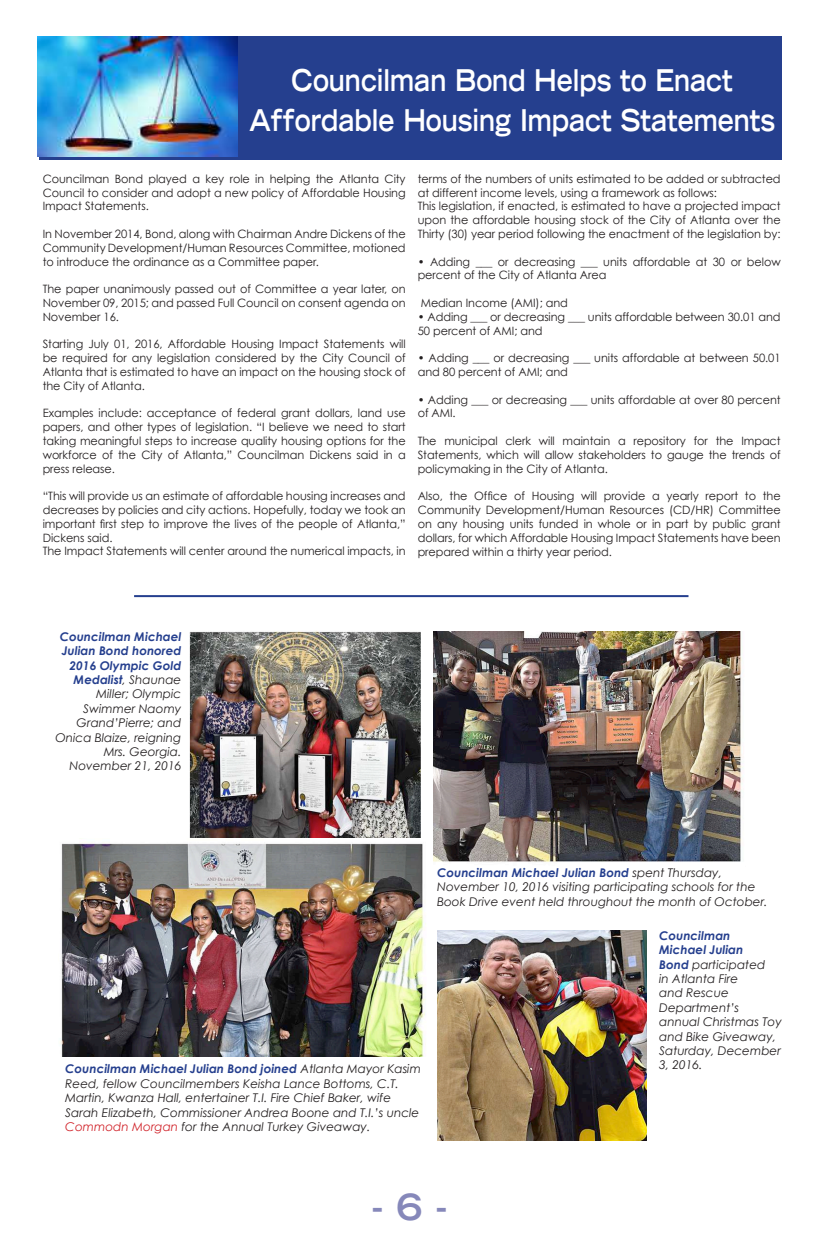
<style>
.page{position:relative;width:819px;height:1260px;background:#fff}
.page>*{position:absolute;margin:0;border:0;box-sizing:border-box;transform-origin:0 0}
.t1{font:700 expanded 36px "Trade Gothic LH";color:#8688ba}
.t2{font:700 expanded 30px/40px "Trade Gothic LH";color:#fff;text-align:center;scale:.8 1}
.t3{font:italic 12px/14.4px "Century Gothic";color:#231f20}
.t4{font:11.5px/13.8px "Century Gothic";letter-spacing:-.005em;color:#231f20;text-align:justify}
.s1{font-weight:700;color:#253f8e}
.s2{color:#d1232a}
</style>
<div class="page">
<div style="left:39px;top:36px;width:743px;height:124px;background:#253f8e"></div>
<hr style="left:134px;top:595px;width:555px;height:2px;background:#253f8e">
<img style="left:38px;top:36px;width:200px;height:120px">
<img style="left:433px;top:632px;width:310px;height:230px">
<img style="left:191px;top:632px;width:228px;height:206px">
<div style="left:181px;top:622px;width:248px;height:251px;border:9px solid #fff"></div>
<img style="left:60px;top:838px;width:367px;height:218px">
<img style="left:437px;top:931px;width:210px;height:209px">
<h2 class="t2" style="left:249px;top:60px;width:659px">Councilman Bond Helps to Enact<br>Affordable Housing Impact Statements</h2>
<p class="t4" style="left:43px;top:172px;width:365px">Councilman Bond played a key role in helping the Atlanta City Council to consider and adopt a new policy of Affordable Housing Impact Statements.</p>
<p class="t4" style="left:43px;top:227px;width:365px">In November 2014, Bond, along with Chairman Andre Dickens of the Community Development/Human Resources Committee, motioned to introduce the ordinance as a Committee paper.</p>
<p class="t4" style="left:43px;top:282px;width:365px">The paper unanimously passed out of Committee a year later, on November 09, 2015; and passed Full Council on consent agenda on November 16.</p>
<p class="t4" style="left:43px;top:337px;width:365px">Starting July 01, 2016, Affordable Housing Impact Statements will be required for any legislation considered by the City Council of Atlanta that is estimated to have an impact on the housing stock of the City of Atlanta.</p>
<p class="t4" style="left:43px;top:406px;width:365px">Examples include: acceptance of federal grant dollars, land use papers, and other types of legislation. “I believe we need to start taking meaningful steps to increase quality housing options for the workforce of the City of Atlanta,” Councilman Dickens said in a press release.</p>
<p class="t4" style="left:43px;top:489px;width:365px;text-align:left">“This will provide us an estimate of affordable housing increases and decreases by policies and city actions. Hopefully, today we took an important first step to improve the lives of the people of Atlanta,” Dickens said.<br>The Impact Statements will center around the numerical impacts, in</p>
<p class="t4" style="left:418px;top:172px;width:365px;text-align:left">terms of the numbers of units estimated to be added or subtracted at different income levels, using a framework as follows:<br>This legislation, if enacted, is estimated to have a projected impact upon the affordable housing stock of the City of Atlanta over the Thirty (30) year period following the enactment of the legislation by:</p>
<p class="t4" style="left:418px;top:254px;width:365px">• Adding ___ or decreasing ___ units affordable at 30 or below percent of the City of Atlanta Area</p>
<p class="t4" style="left:421px;top:296px;width:149px">Median Income (AMI); and</p>
<p class="t4" style="left:418px;top:310px;width:365px">• Adding ___ or decreasing ___ units affordable between 30.01 and<br>50 percent of AMI; and</p>
<p class="t4" style="left:418px;top:351px;width:365px">• Adding ___ or decreasing ___ units affordable at between 50.01 and 80 percent of AMI; and</p>
<p class="t4" style="left:418px;top:392px;width:365px">• Adding ___ or decreasing ___ units affordable at over 80 percent of AMI.</p>
<p class="t4" style="left:418px;top:434px;width:365px">The municipal clerk will maintain a repository for the Impact Statements, which will allow stakeholders to gauge the trends of policymaking in the City of Atlanta.</p>
<p class="t4" style="left:418px;top:489px;width:365px">Also, the Office of Housing will provide a yearly report to the Community Development/Human Resources (CD/HR) Committee on any housing units funded in whole or in part by public grant dollars, for which Affordable Housing Impact Statements have been prepared within a thirty year period.</p>
<p class="t3" style="left:55px;top:629px;width:127px;text-align:right"><span class="s1">Councilman Michael<br>Julian Bond honored<br>2016 Olympic Gold<br>Medalist</span>, Shaunae<br>Miller; Olympic<br>Swimmer Naomy<br>Grand’Pierre; and<br>Onica Blaize, reigning<br>Mrs. Georgia.<br>November 21, 2016</p>
<p class="t3" style="left:437px;top:865px;width:332px"><span class="s1">Councilman Michael Julian Bond</span> spent Thursday,<br>November 10, 2016 visiting participating schools for the<br>Book Drive event held throughout the month of October.</p>
<p class="t3" style="left:65px;top:1062px;width:357px"><span class="s1">Councilman Michael Julian Bond joined</span> Atlanta Mayor Kasim Reed, fellow Councilmembers Keisha Lance Bottoms, C.T.<br>Martin, Kwanza Hall, entertainer T.I. Fire Chief Baker, wife Sarah Elizabeth, Commissioner Andrea Boone and T.I.’s uncle <span class="s2">Commodn Morgan</span> for the Annual Turkey Giveaway.</p>
<h1 class="t1" style="left:372px;top:1183px;width:77px">- 6 -</h1>
<p class="t3" style="left:659px;top:928px;width:124px"><span class="s1">Councilman<br>Michael Julian<br>Bond</span> participated<br>in Atlanta Fire<br>and Rescue<br>Department’s annual Christmas Toy and Bike Giveaway,<br>Saturday, December<br>3, 2016.</p>
</div>
